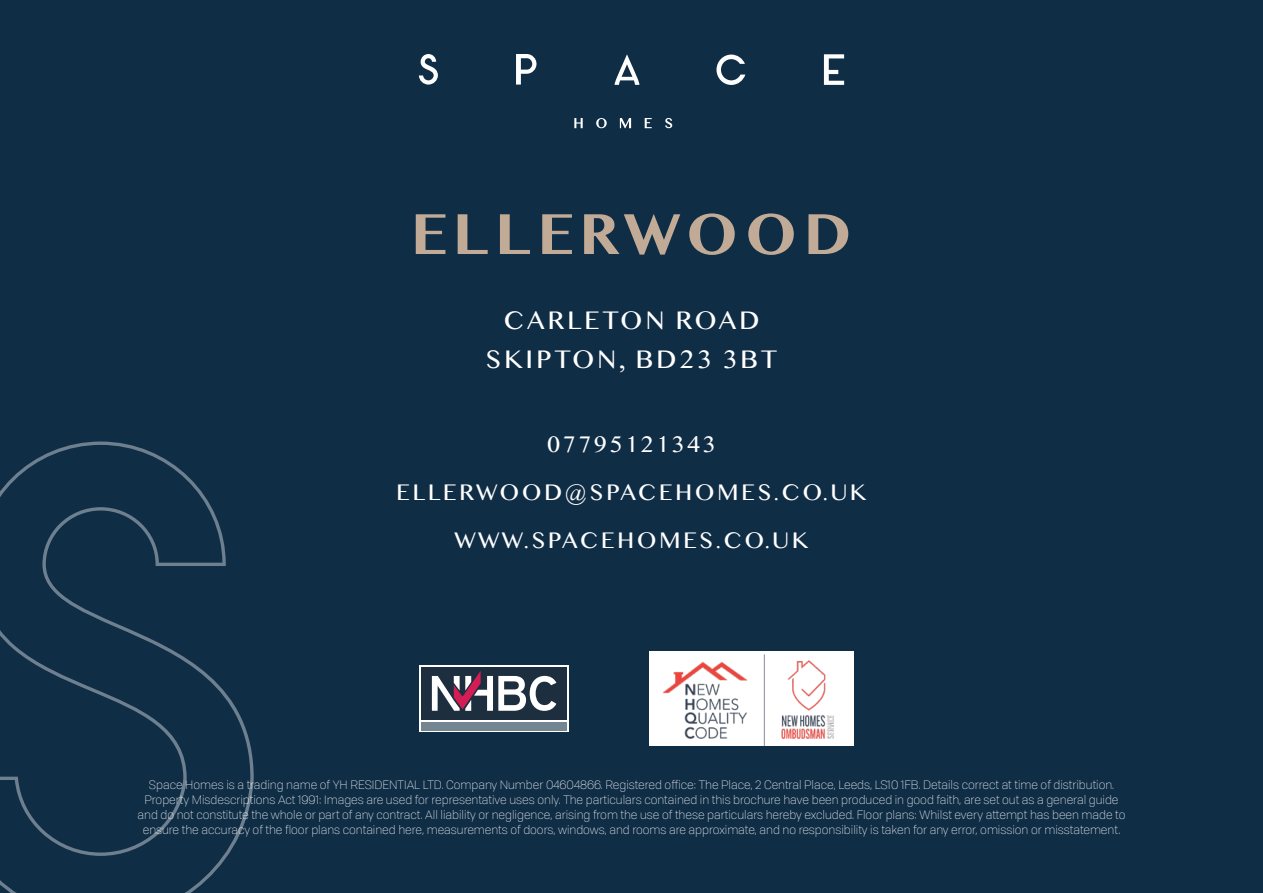
<style>
.page{position:relative;width:1263px;height:893px;background:#102d46}
.page>*{position:absolute;margin:0;border:0;box-sizing:border-box;transform-origin:0 0}
.t1{font:700 60px "Sinhala MN";letter-spacing:.1em;color:#c2ab96}
.t2{font:27px "Sinhala MN";letter-spacing:.1em;color:#fff}
.t3{font:24px "Sinhala MN";letter-spacing:.1em;color:#fff}
.t4{font:300 12px/15px "Tofino";color:#fff;text-align:center}
</style>
<div class="page">
<svg style="left:824px;top:54px;width:20px;height:31px"></svg>
<svg style="left:419px;top:54px;width:19px;height:31px"></svg>
<svg style="left:516px;top:54px;width:20px;height:31px"></svg>
<svg style="left:615px;top:54px;width:24px;height:31px"></svg>
<svg style="left:716px;top:55px;width:29px;height:30px"></svg>
<svg style="left:574px;top:118px;width:9px;height:10px"></svg>
<svg style="left:596px;top:118px;width:11px;height:10px"></svg>
<svg style="left:620px;top:118px;width:11px;height:10px"></svg>
<svg style="left:645px;top:118px;width:7px;height:10px"></svg>
<svg style="left:665px;top:118px;width:7px;height:10px"></svg>
<svg style="left:0;top:441px;width:254px;height:452px"></svg>
<div style="left:649px;top:652px;width:204px;height:94px;background:#fff"></div>
<img style="left:662px;top:654px;width:172px;height:92px">
<div style="left:419px;top:665px;width:150px;height:67px;background:linear-gradient(to right,#fff,#fff)"></div>
<div style="left:421px;top:667px;width:146px;height:53px;background:#1d2e3e"></div>
<div style="left:421px;top:722px;width:146px;height:8px;background:#748692"></div>
<svg style="left:432px;top:671px;width:124px;height:40px"></svg>
<p class="t1" style="left:411px;top:207px;width:443px">ELLERWOOD</p>
<p class="t2" style="left:503px;top:309px;width:258px">CARLETON ROAD</p>
<p class="t2" style="left:485px;top:348px;width:293px">SKIPTON, BD23 3BT</p>
<p class="t3" style="left:547px;top:434px;width:170px">07795121343</p>
<p class="t3" style="left:396px;top:482px;width:472px">ELLERWOOD@SPACEHOMES.CO.UK</p>
<p class="t3" style="left:454px;top:530px;width:356px">WWW.SPACEHOMES.CO.UK</p>
<p class="t4" style="left:138px;top:777px;width:989px">Space Homes is a trading name of YH RESIDENTIAL LTD. Company Number 04604866. Registered office: The Place, 2 Central Place, Leeds, LS10 1FB. Details correct at time of distribution.<br>Property Misdescriptions Act 1991: Images are used for representative uses only. The particulars contained in this brochure have been produced in good faith, are set out as a general guide and do not constitute the whole or part of any contract. All liability or negligence, arising from the use of these particulars hereby excluded. Floor plans: Whilst every attempt has been made to ensure the accuracy of the floor plans contained here, measurements of doors, windows, and rooms are approximate, and no responsibility is taken for any error, omission or misstatement.</p>
</div>
